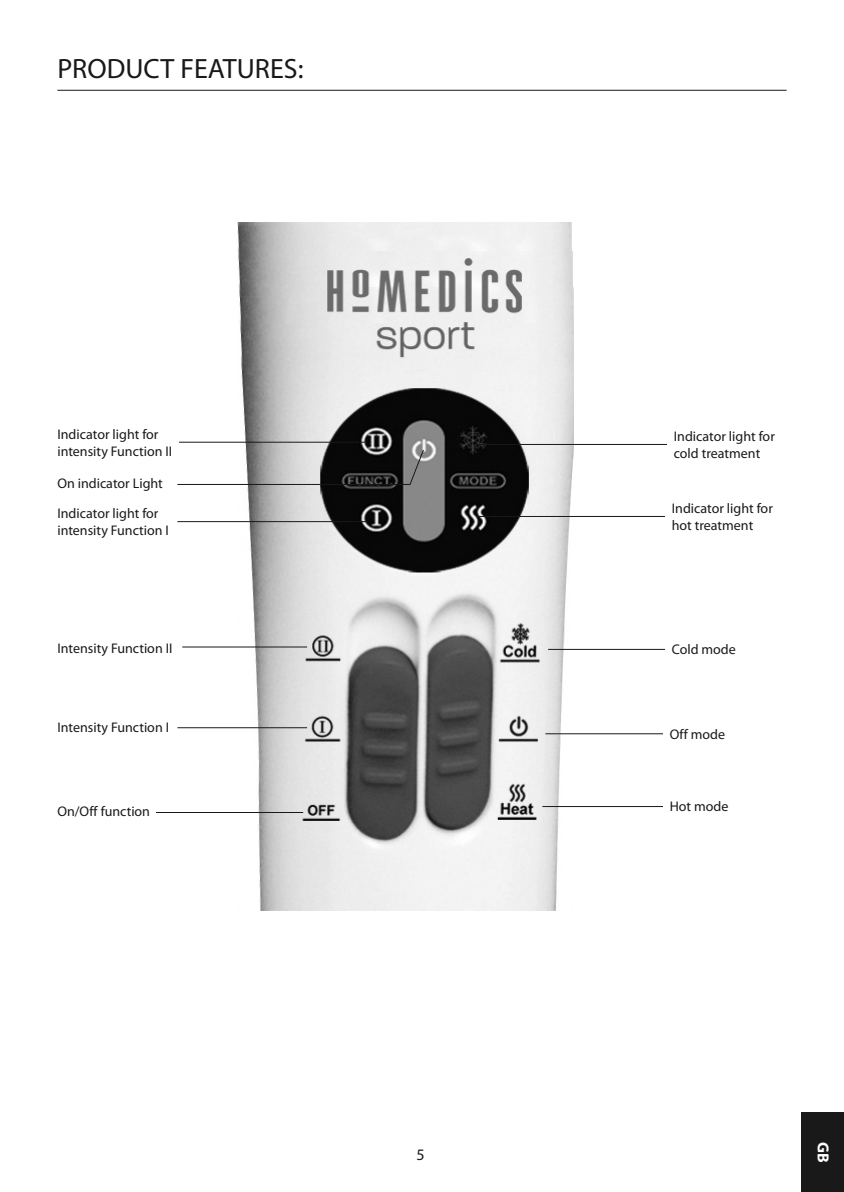
<style>
.page{position:relative;width:844px;height:1192px;background:#fff}
.page>*{position:absolute;margin:0;border:0;box-sizing:border-box;transform-origin:0 0}
.t1{font:28px "Myriad Pro";color:#191919}
.t2{font:700 16px "Myriad Pro";color:#fff}
.t3{font:16px "Myriad Pro";color:#191919}
.t4{font:14px/16.8px "Myriad Pro";color:#191919}
</style>
<div class="page">
<img style="left:237px;top:223px;width:336px;height:688px">
<div style="left:800px;top:1112px;width:43px;height:80px;background:#191919"></div>
<hr style="left:57px;top:90px;width:729px;height:1px;background:#191919">
<hr style="left:179px;top:442px;width:187px;height:1px;background:#191919">
<hr style="left:473px;top:444px;width:193px;height:1px;background:#191919">
<hr style="left:548px;top:649px;width:116px;height:1px;background:#191919">
<hr style="left:542px;top:806px;width:120px;height:1px;background:#191919">
<hr style="left:545px;top:733px;width:117px;height:1px;background:#191919">
<hr style="left:476px;top:516px;width:188px;height:1px;background:#191919">
<hr style="left:177px;top:521px;width:191px;height:1px;background:#191919">
<hr style="left:177px;top:484px;width:233px;height:1px;background:#191919">
<hr style="left:182px;top:646px;width:125px;height:1px;background:#191919">
<hr style="left:177px;top:727px;width:130px;height:1px;background:#191919">
<hr style="left:156px;top:812px;width:147px;height:1px;background:#191919">
<svg style="left:408px;top:449px;width:16px;height:36px"></svg>
<h1 class="t1" style="left:57px;top:58px;width:247px">PRODUCT FEATURES:</h1>
<p class="t4" style="left:57px;top:427px;width:116px">Indicator light for intensity Function II</p>
<p class="t4" style="left:673px;top:429px;width:103px">Indicator light for cold treatment</p>
<p class="t4" style="left:57px;top:476px;width:107px">On indicator Light</p>
<p class="t4" style="left:57px;top:506px;width:113px">Indicator light for intensity Function I</p>
<p class="t4" style="left:671px;top:501px;width:103px">Indicator light for hot treatment</p>
<p class="t4" style="left:57px;top:640px;width:116px">Intensity Function II</p>
<p class="t4" style="left:671px;top:642px;width:66px">Cold mode</p>
<p class="t4" style="left:57px;top:720px;width:113px">Intensity Function I</p>
<p class="t4" style="left:669px;top:726px;width:57px">Off mode</p>
<p class="t4" style="left:57px;top:804px;width:94px">On/Off function</p>
<p class="t4" style="left:669px;top:799px;width:60px">Hot mode</p>
<p class="t3" style="left:416px;top:1148px;width:10px">5</p>
<p class="t2" style="left:829px;top:1142px;width:22px;rotate:90deg">GB</p>
</div>
